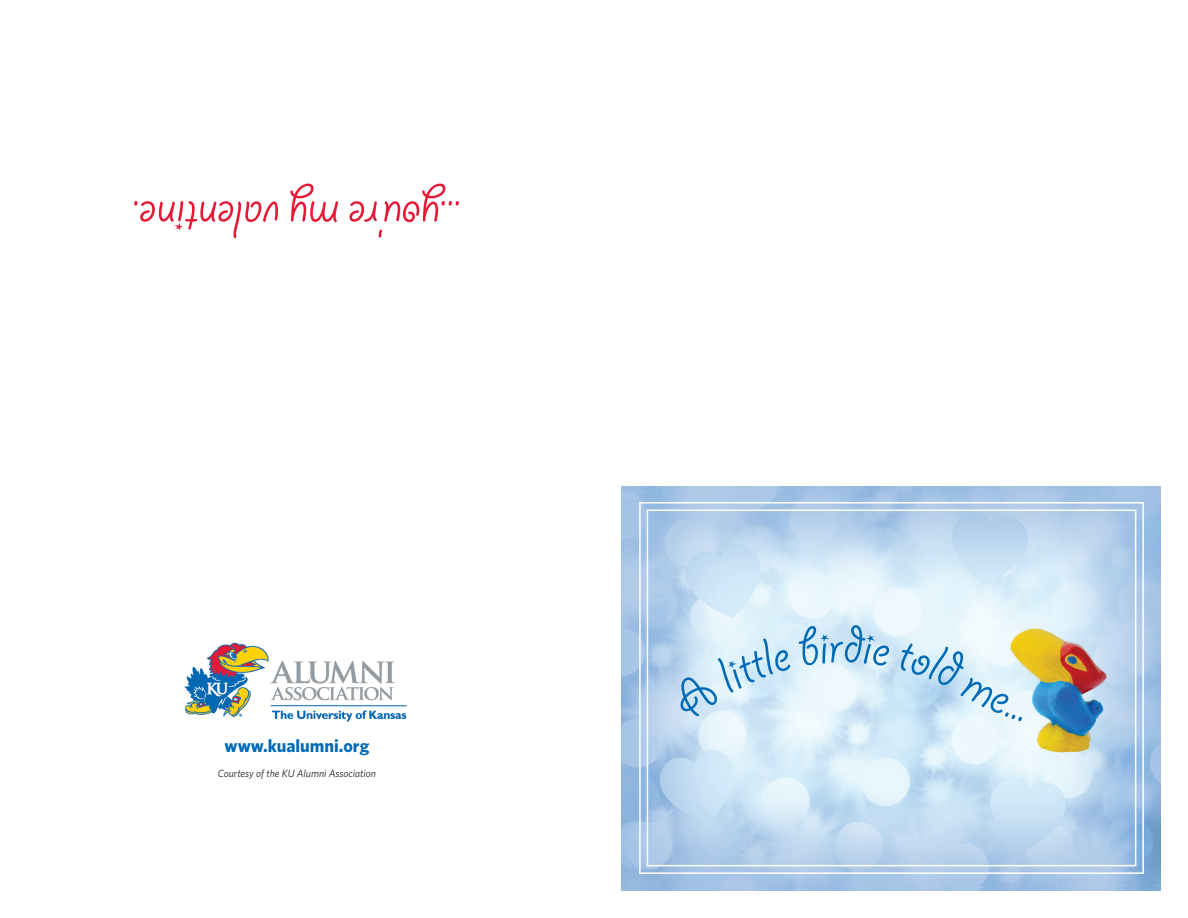
<style>
.page{position:relative;width:1188px;height:918px;background:#fff}
.page>*{position:absolute;margin:0;border:0;box-sizing:border-box;transform-origin:0 0}
.t1{font:58.5px "Giddyup";letter-spacing:-.01em;color:#e51836}
.t2{font:700 18px "Whitney";color:#006ab4}
.t3{font:italic 10.5px "Whitney";color:#231f20}
</style>
<div class="page">
<img style="left:184px;top:642px;width:223px;height:80px">
<img style="left:621px;top:486px;width:540px;height:405px">
<svg style="left:638px;top:501px;width:507px;height:374px;background:#c4daeb"></svg>
<div style="left:647px;top:510px;width:489px;height:356px;border:2px solid #fff"></div>
<svg style="left:668px;top:625px;width:222px;height:97px;background:#d7ebf8"></svg>
<svg style="left:897px;top:642px;width:125px;height:80px;background:#d7ebf4"></svg>
<p class="t1" style="left:462px;top:251px;width:331px;rotate:-180deg">...you’re my valentine.</p>
<p class="t2" style="left:225px;top:734px;width:146px">www.kualumni.org</p>
<p class="t3" style="left:218px;top:767px;width:160px">Courtesy of the KU Alumni Association</p>
</div>
